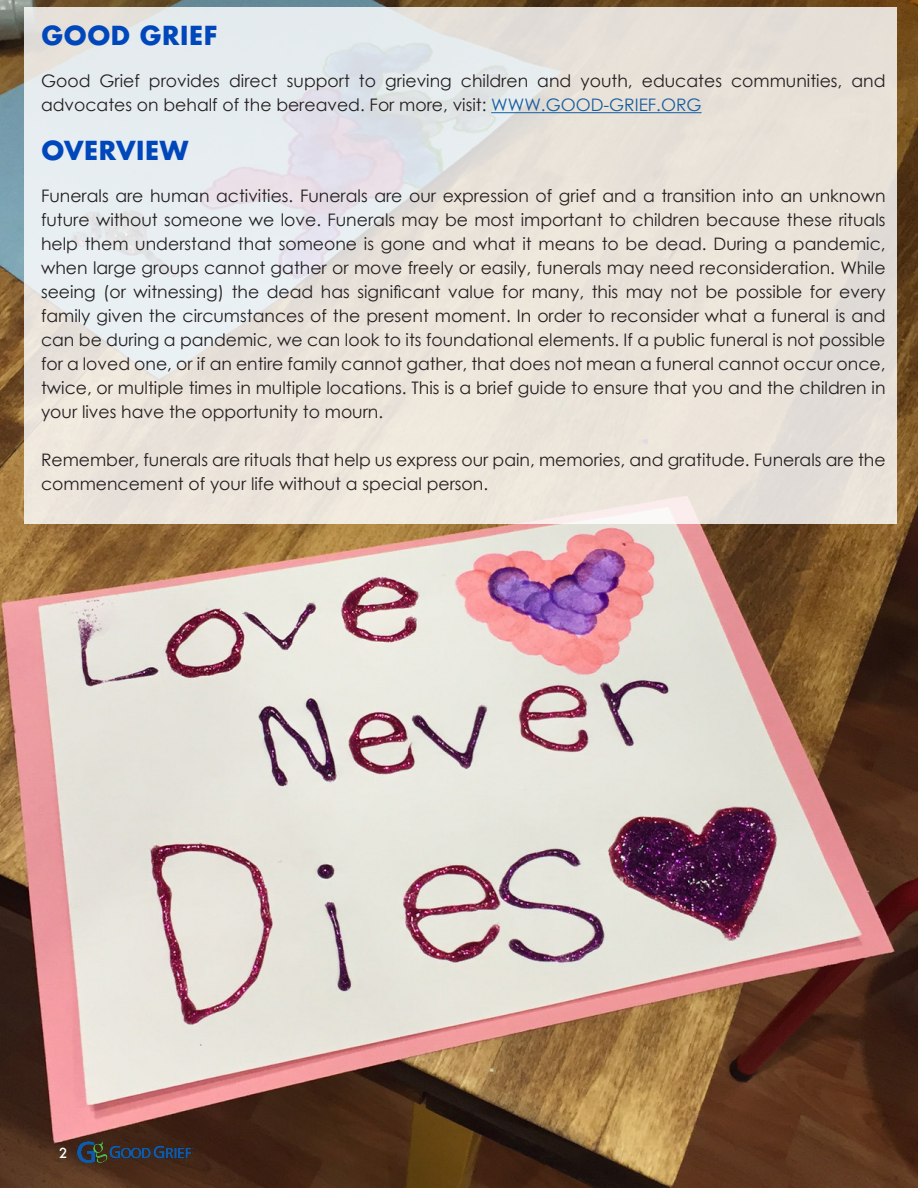
<style>
.page{position:relative;width:918px;height:1188px;background:#fff}
.page>*{position:absolute;margin:0;border:0;box-sizing:border-box;transform-origin:0 0}
.t1{font:700 25.5px "Futura";color:#0047bb}
.t2{font:17.25px/24px "Century Gothic";color:#231f20;text-align:justify}
.t3{font:500 13.5px "Futura";color:#fff}
.s1{color:#175d9e}
</style>
<div class="page">
<img style="left:0;top:0;width:918px;height:1188px">
<svg style="left:24px;top:8px;width:872px;height:516px;background:#e8e4df"></svg>
<hr style="left:491px;top:112px;width:211px;height:1px;background:#175d9e">
<img style="left:78px;top:1141px;width:116px;height:22px">
<p class="t1" style="left:41px;top:17px;width:178px">GOOD GRIEF</p>
<p class="t2" style="left:41px;top:69px;width:846px">Good Grief provides direct support to grieving children and youth, educates communities, and</p>
<p class="t2" style="left:41px;top:93px;width:662px">advocates on behalf of the bereaved. For more, visit: <span class="s1">WWW.GOOD-GRIEF.ORG</span></p>
<p class="t1" style="left:41px;top:132px;width:149px">OVERVIEW</p>
<p class="t2" style="left:41px;top:183px;width:846px">Funerals are human activities. Funerals are our expression of grief and a transition into an unknown</p>
<p class="t2" style="left:41px;top:207px;width:846px">future without someone we love. Funerals may be most important to children because these rituals help them understand that someone is gone and what it means to be dead. During a pandemic, when large groups cannot gather or move freely or easily, funerals may need reconsideration. While seeing (or witnessing) the dead has significant value for many, this may not be possible for every</p>
<p class="t2" style="left:41px;top:303px;width:846px">family given the circumstances of the present moment. In order to reconsider what a funeral is and can be during a pandemic, we can look to its foundational elements. If a public funeral is not possible for a loved one, or if an entire family cannot gather, that does not mean a funeral cannot occur once, twice, or multiple times in multiple locations. This is a brief guide to ensure that you and the children in your lives have the opportunity to mourn.</p>
<p class="t2" style="left:41px;top:447px;width:846px">Remember, funerals are rituals that help us express our pain, memories, and gratitude. Funerals are the commencement of your life without a special person.</p>
<p class="t3" style="left:59px;top:1143px;width:10px">2</p>
</div>
